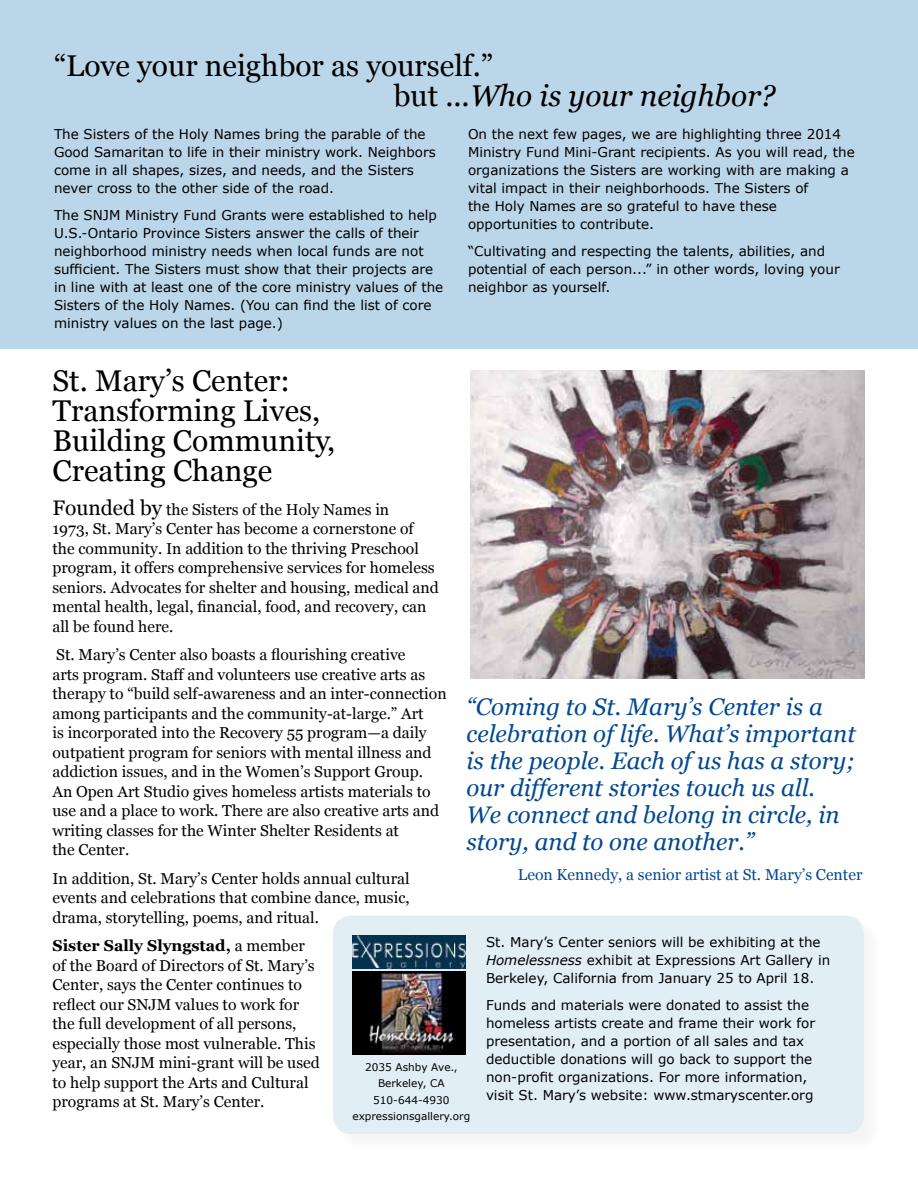
<style>
.page{position:relative;width:918px;height:1188px;background:#fff}
.page>*{position:absolute;margin:0;border:0;box-sizing:border-box;transform-origin:0 0}
.article_headings{font:30px/30px "Georgia";color:#000}
.article_headings-2{font:italic 30px "Georgia";color:#000}
.t1{font:italic 24px/27px "Georgia";color:#004990}
.t2{font:15.75px/19.5px "Georgia";color:#000}
.pull_quote{font:15.75px "Georgia";color:#004990}
.verdana_paragraph{font:13.5px/18px "Verdana";color:#000}
.t3{font:10.5px/16.5px "Verdana";color:#000;text-align:center}
.s1{font-style:normal}
.s2{font-size:21px}
.s3{font-weight:700}
.s4{font-style:italic}
</style>
<div class="page">
<div style="left:0;top:0;width:918px;height:348px;background:#bcd6e9"></div>
<img style="left:470px;top:370px;width:395px;height:309px">
<div style="left:335px;top:918px;width:548px;height:235px;background:#f8f8f8"></div>
<div style="left:333px;top:916px;width:531px;height:218px;background:#e1eff5;border-radius:18px"></div>
<img style="left:352px;top:936px;width:114px;height:33px">
<img style="left:352px;top:972px;width:114px;height:83px">
<p class="article_headings" style="left:54px;top:52px;width:441px">“Love your neighbor as yourself.”</p>
<p class="article_headings-2" style="left:394px;top:77px;width:383px"><span class="s1">but ...</span>Who is your neighbor?</p>
<p class="verdana_paragraph" style="left:54px;top:125px;width:383px">The Sisters of the Holy Names bring the parable of the Good Samaritan to life in their ministry work. Neighbors come in all shapes, sizes, and needs, and the Sisters never cross to the other side of the road.</p>
<p class="verdana_paragraph" style="left:54px;top:206px;width:391px">The SNJM Ministry Fund Grants were established to help U.S.-Ontario Province Sisters answer the calls of their neighborhood ministry needs when local funds are not sufficient. The Sisters must show that their projects are in line with at least one of the core ministry values of the Sisters of the Holy Names. (You can find the list of core ministry values on the last page.)</p>
<p class="article_headings" style="left:52px;top:366px;width:284px">St. Mary’s Center:<br>Transforming Lives,<br>Building Community,<br>Creating Change</p>
<p class="verdana_paragraph" style="left:468px;top:125px;width:388px">On the next few pages, we are highlighting three 2014<br>Ministry Fund Mini-Grant recipients. As you will read, the organizations the Sisters are working with are making a vital impact in their neighborhoods. The Sisters of<br>the Holy Names are so grateful to have these opportunities to contribute.</p>
<p class="verdana_paragraph" style="left:468px;top:242px;width:373px">“Cultivating and respecting the talents, abilities, and potential of each person...” in other words, loving your neighbor as yourself.</p>
<p class="t2" style="left:52px;top:500px;width:388px"><span class="s2">Founded by</span> the Sisters of the Holy Names in<br>1973, St. Mary’s Center has become a cornerstone of the community. In addition to the thriving Preschool program, it offers comprehensive services for homeless seniors. Advocates for shelter and housing, medical and mental health, legal, financial, food, and recovery, can all be found here.</p>
<p class="t2" style="left:52px;top:645px;width:396px">St. Mary’s Center also boasts a flourishing creative<br>arts program. Staff and volunteers use creative arts as therapy to “build self-awareness and an inter-connection among participants and the community-at-large.” Art<br>is incorporated into the Recovery 55 program—a daily outpatient program for seniors with mental illness and addiction issues, and in the Women’s Support Group.<br>An Open Art Studio gives homeless artists materials to use and a place to work. There are also creative arts and writing classes for the Winter Shelter Residents at<br>the Center.</p>
<p class="t2" style="left:52px;top:869px;width:359px;text-align:justify">In addition, St. Mary’s Center holds annual cultural events and celebrations that combine dance, music, drama, storytelling, poems, and ritual.</p>
<p class="t2" style="left:52px;top:936px;width:269px"><span class="s3">Sister Sally Slyngstad,</span> a member of the Board of Directors of St. Mary’s Center, says the Center continues to reflect our SNJM values to work for the full development of all persons, especially those most vulnerable. This year, an SNJM mini-grant will be used to help support the Arts and Cultural programs at St. Mary’s Center.</p>
<p class="t1" style="left:466px;top:693px;width:391px">“Coming to St. Mary’s Center is a celebration of life. What’s important is the people. Each of us has a story; our different stories touch us all.<br>We connect and belong in circle, in story, and to one another.”</p>
<p class="pull_quote" style="left:518px;top:865px;width:346px">Leon Kennedy, a senior artist at St. Mary’s Center</p>
<p class="verdana_paragraph" style="left:486px;top:933px;width:346px">St. Mary’s Center seniors will be exhibiting at the<br><span class="s4">Homelessness</span> exhibit at Expressions Art Gallery in<br>Berkeley, California from January 25 to April 18.</p>
<p class="verdana_paragraph" style="left:486px;top:996px;width:331px">Funds and materials were donated to assist the homeless artists create and frame their work for presentation, and a portion of all sales and tax deductible donations will go back to support the non-profit organizations. For more information, visit St. Mary’s website: www.stmaryscenter.org</p>
<p class="t3" style="left:352px;top:1059px;width:119px">2035 Ashby Ave.,<br>Berkeley, CA<br>510-644-4930 expressionsgallery.org</p>
</div>
